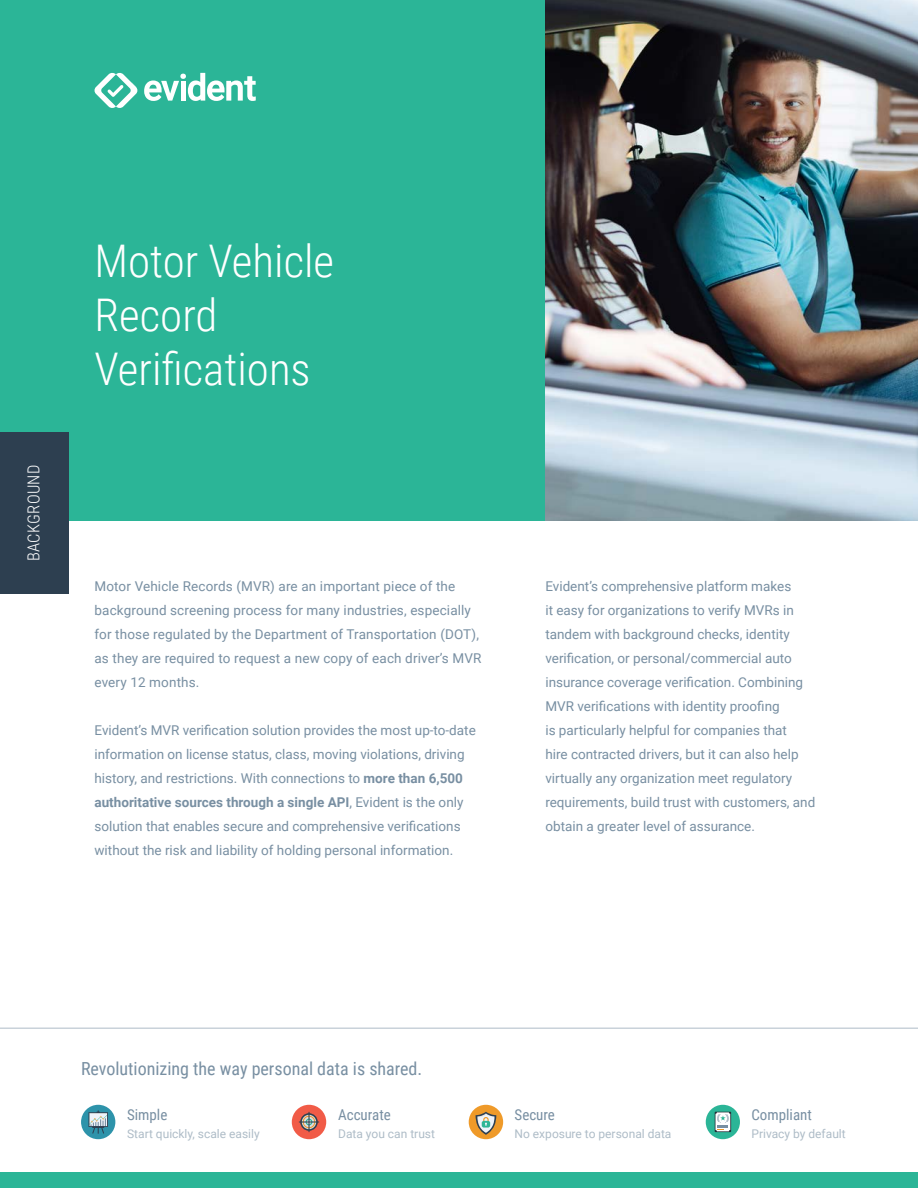
<style>
.page{position:relative;width:918px;height:1188px;background:#fff}
.page>*{position:absolute;margin:0;border:0;box-sizing:border-box;transform-origin:0 0}
.t1{font:300 45px/54px "Roboto Condensed";color:#fff}
.t2{font:18px "Roboto Condensed";color:#788fa2}
.t3{font:300 16.5px "Roboto Condensed";letter-spacing:.02em;color:#fff}
.t4{font:15px "Roboto Condensed";color:#788fa2}
.t5{font:13.5px/24px "Roboto";color:#788fa2}
.t6{font:12px "Roboto";color:#aebcc7}
.s1{font-weight:700}
</style>
<div class="page">
<div style="left:0;top:0;width:571px;height:521px;background:#2bb597"></div>
<div style="left:0;top:432px;width:69px;height:162px;background:#2d3f50"></div>
<div style="left:0;top:1172px;width:918px;height:16px;background:#2bb597"></div>
<svg style="left:94px;top:73px;width:44px;height:35px"></svg>
<svg style="left:144px;top:73px;width:112px;height:28px"></svg>
<hr style="left:0;top:1028px;width:918px;height:1px;background:#aebcc7">
<div style="left:81px;top:1105px;width:34px;height:34px;background:#2d93aa;border-radius:50%"></div>
<svg style="left:88px;top:1110px;width:20px;height:24px"></svg>
<div style="left:292px;top:1105px;width:34px;height:34px;background:#f15b47;border-radius:50%"></div>
<svg style="left:299px;top:1112px;width:20px;height:20px"></svg>
<div style="left:469px;top:1105px;width:34px;height:34px;background:#ef9a29;border-radius:50%"></div>
<svg style="left:476px;top:1112px;width:20px;height:23px"></svg>
<svg style="left:706px;top:1105px;width:34px;height:34px"></svg>
<svg style="left:715px;top:1112px;width:16px;height:20px"></svg>
<div style="left:716px;top:1112px;width:14px;height:19px;background:#fff"></div>
<svg style="left:717px;top:1114px;width:12px;height:16px"></svg>
<img style="left:545px;top:0;width:373px;height:521px">
<p class="t3" style="left:22px;top:561px;width:98px;rotate:-90deg">BACKGROUND</p>
<h1 class="t1" style="left:94px;top:233px;width:241px">Motor Vehicle<br>Record<br>Verifications</h1>
<p class="t5" style="left:94px;top:573px;width:388px">Motor Vehicle Records (MVR) are an important piece of the background screening process for many industries, especially for those regulated by the Department of Transportation (DOT), as they are required to request a new copy of each driver’s MVR every 12 months.</p>
<p class="t5" style="left:94px;top:717px;width:383px">Evident’s MVR verification solution provides the most up-to-date information on license status, class, moving violations, driving history, and restrictions. With connections to <span class="s1">more than 6,500 authoritative sources through a single API</span>, Evident is the only solution that enables secure and comprehensive verifications without the risk and liability of holding personal information.</p>
<p class="t5" style="left:545px;top:573px;width:271px">Evident’s comprehensive platform makes<br>it easy for organizations to verify MVRs in tandem with background checks, identity verification, or personal/commercial auto insurance coverage verification. Combining MVR verifications with identity proofing<br>is particularly helpful for companies that<br>hire contracted drivers, but it can also help virtually any organization meet regulatory requirements, build trust with customers, and obtain a greater level of assurance.</p>
<h2 class="t2" style="left:81px;top:1056px;width:343px">Revolutionizing the way personal data is shared.</h2>
<p class="t4" style="left:127px;top:1104px;width:42px">Simple</p>
<p class="t6" style="left:127px;top:1126px;width:134px">Start quickly, scale easily</p>
<p class="t4" style="left:338px;top:1104px;width:54px">Accurate</p>
<p class="t6" style="left:338px;top:1126px;width:98px">Data you can trust</p>
<p class="t4" style="left:515px;top:1104px;width:42px">Secure</p>
<p class="t6" style="left:515px;top:1126px;width:158px">No exposure to personal data</p>
<p class="t4" style="left:751px;top:1104px;width:62px">Compliant</p>
<p class="t6" style="left:751px;top:1126px;width:96px">Privacy by default</p>
</div>
